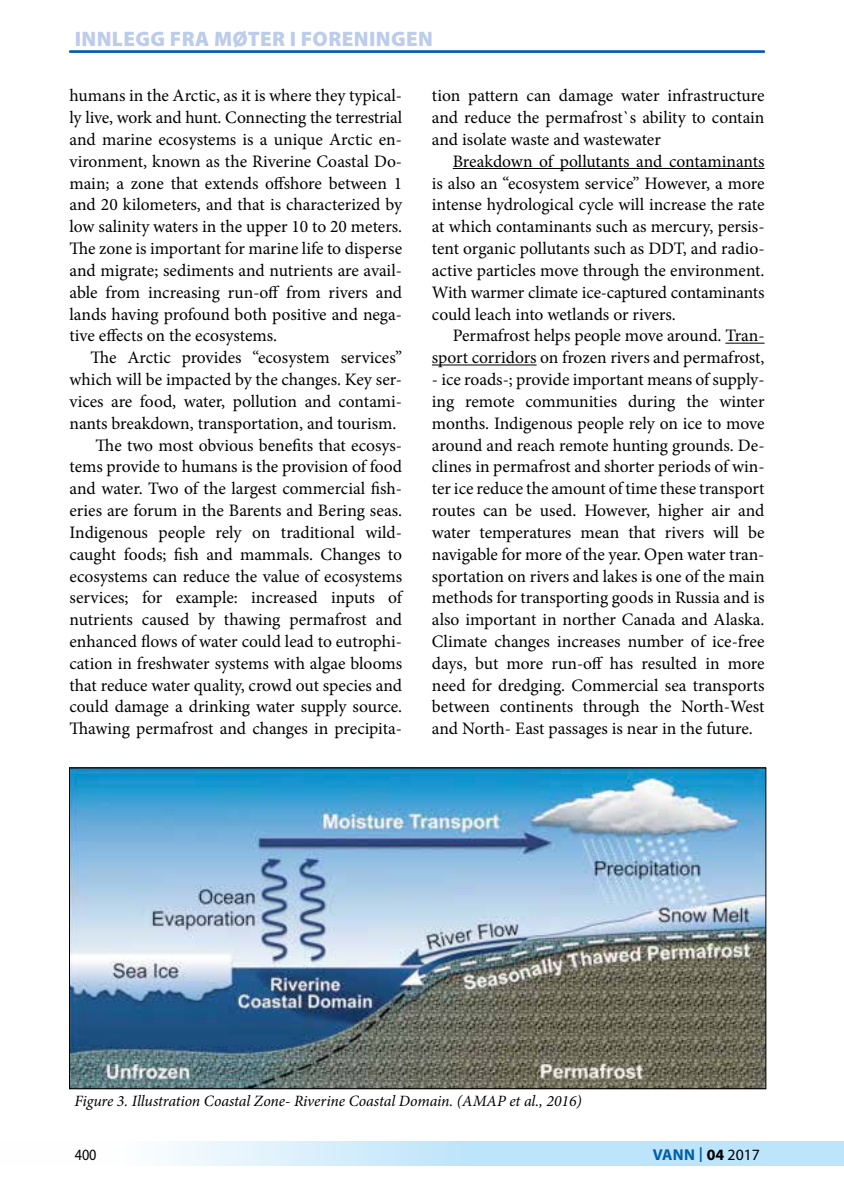
<style>
.page{position:relative;width:844px;height:1191px;background:#fff}
.page>*{position:absolute;margin:0;border:0;box-sizing:border-box;transform-origin:0 0}
.t1{font:900 21px "Myriad Pro";letter-spacing:.02em;color:#bcccea}
.t2{font:17.5px/21.9px "Minion Pro";letter-spacing:-.005em;color:#000;text-align:justify}
.t3{font:italic 15.75px "Minion Pro";letter-spacing:-.005em;color:#000}
.t4{font:700 15.75px "Myriad Pro";letter-spacing:.01em;color:#005da9}
.t5{font:15.75px "Myriad Pro";color:#000;scale:.9 1}
.s1{font-weight:400;font-size:21.88px}
.s2{color:#000}
.s3{font-weight:400;color:#000}
</style>
<div class="page">
<svg style="left:169px;top:1141px;width:674px;height:25px;background:#c8e8fa"></svg>
<hr style="left:69px;top:51px;width:695px;height:1px;background:#005da9">
<hr style="left:452px;top:168px;width:312px;height:1px;background:#000">
<hr style="left:725px;top:343px;width:39px;height:1px;background:#000">
<hr style="left:432px;top:364px;width:104px;height:1px;background:#000">
<img style="left:71px;top:769px;width:693px;height:318px">
<p class="t1" style="left:75px;top:24px;width:360px">INNLEGG FRA MØTER I FORENINGEN</p>
<p class="t1" style="left:75px;top:24px;width:311px">FAGFELLEVURDERTE ARTIKLER</p>
<p class="t2" style="left:69px;top:85px;width:334px">humans in the Arctic, as it is where they typical&shy;ly live, work and hunt. Connecting the terrestrial and marine ecosystems is a unique Arctic en&shy;vironment, known as the Riverine Coastal Do&shy;main; a zone that extends offshore between 1 and 20 kilometers, and that is characterized by low salinity waters in the upper 10 to 20 meters.<br>The zone is important for marine life to disperse and migrate; sediments and nutrients are avail&shy;able from increasing run-off from rivers and lands having profound both positive and nega&shy;tive effects on the ecosystems.</p>
<p class="t2" style="left:90px;top:347px;width:313px">The Arctic provides “ecosystem services”</p>
<p class="t2" style="left:69px;top:368px;width:334px">which will be impacted by the changes. Key ser-</p>
<p class="t2" style="left:69px;top:390px;width:334px">vices are food, water, pollution and contami-</p>
<p class="t2" style="left:69px;top:412px;width:328px">nants breakdown, transportation, and tourism.</p>
<p class="t2" style="left:96px;top:434px;width:308px">The two most obvious benefits that ecosys-</p>
<p class="t2" style="left:69px;top:456px;width:334px">tems provide to humans is the provision of food</p>
<p class="t2" style="left:69px;top:478px;width:334px">and water. Two of the largest commercial fish-</p>
<p class="t2" style="left:69px;top:499px;width:334px">eries are forum in the Barents and Bering seas.</p>
<p class="t2" style="left:69px;top:521px;width:332px">Indigenous people rely on traditional wild-</p>
<p class="t2" style="left:69px;top:543px;width:334px">caught foods; fish and mammals. Changes to</p>
<p class="t2" style="left:69px;top:565px;width:334px">ecosystems can reduce the value of ecosystems</p>
<p class="t2" style="left:69px;top:587px;width:334px">services; for example: increased inputs of</p>
<p class="t2" style="left:69px;top:608px;width:334px">nutrients caused by thawing permafrost and</p>
<p class="t2" style="left:69px;top:630px;width:334px">enhanced flows of water could lead to eutrophi-</p>
<p class="t2" style="left:69px;top:652px;width:334px">cation in freshwater systems with algae blooms</p>
<p class="t2" style="left:69px;top:674px;width:334px">that reduce water quality, crowd out species and</p>
<p class="t2" style="left:69px;top:696px;width:334px">could damage a drinking water supply source.</p>
<p class="t2" style="left:69px;top:718px;width:334px">Thawing permafrost and changes in precipita-</p>
<p class="t2" style="left:432px;top:85px;width:334px">tion pattern can damage water infrastructure and reduce the permafrost`s ability to contain and isolate waste and wastewater</p>
<p class="t2" style="left:432px;top:150px;width:334px;text-indent:21px">Breakdown of pollutants and contaminants is also an “ecosystem service” However, a more intense hydrological cycle will increase the rate at which contaminants such as mercury, persis&shy;tent organic pollutants such as DDT, and radio&shy;active particles move through the environment.<br>With warmer climate ice-captured contaminants could leach into wetlands or rivers.</p>
<p class="t2" style="left:432px;top:325px;width:334px;text-align:right">Permafrost helps people move around. Tran&shy;sport corridors on frozen rivers and permafrost,</p>
<p class="t2" style="left:432px;top:368px;width:334px">- ice roads-; provide important means of supply&shy;ing remote communities during the winter months. Indigenous people rely on ice to move around and reach remote hunting grounds. De&shy;clines in permafrost and shorter periods of win&shy;ter ice reduce the amount of time these transport routes can be used. However, higher air and water temperatures mean that rivers will be navigable for more of the year. Open water tran&shy;sportation on rivers and lakes is one of the main methods for transporting goods in Russia and is also important in norther Canada and Alaska.<br>Climate changes increases number of ice-free days, but more run-off has resulted in more need for dredging. Commercial sea transports between continents through the North-West and North- East passages is near in the future.</p>
<p class="t3" style="left:74px;top:1089px;width:508px">Figure 3. Illustration Coastal Zone- Riverine Coastal Domain. (AMAP et al., 2016)</p>
<p class="t5" style="left:75px;top:1145px;width:26px">400</p>
<p class="t4" style="left:652px;top:1144px;width:109px">VANN <span class="s1">I</span> <span class="s2">04</span> <span class="s3">2017</span></p>
</div>
